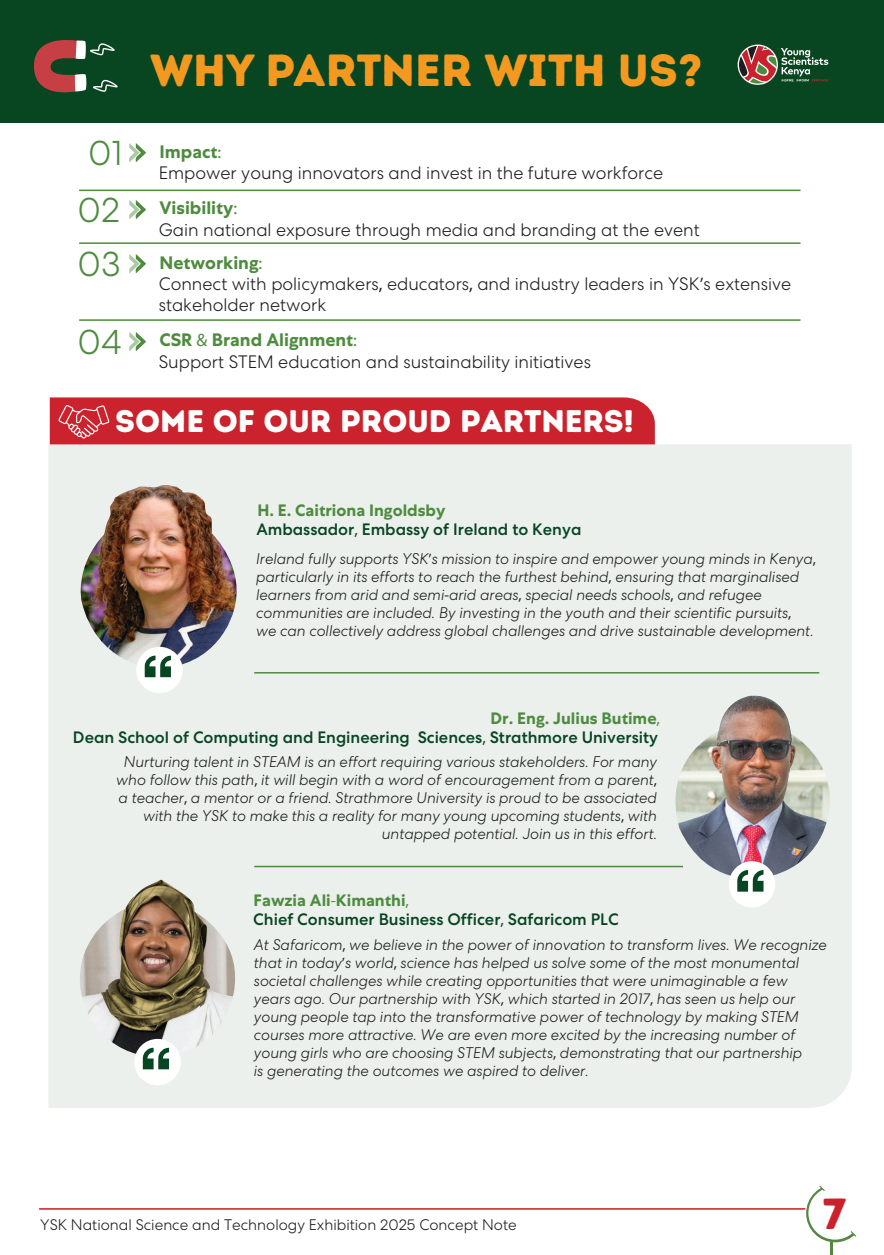
<style>
.page{position:relative;width:884px;height:1255px;background:#fff}
.page>*{position:absolute;margin:0;border:0;box-sizing:border-box;transform-origin:0 0}
.t1{font:45px "Intro Rust Base";color:#f49920}
.t2{font:43.35px "Intro Rust Base";color:#cb212d}
.t3{font:31.2px "Intro Rust Base";color:#fff}
.t4{font:300 18px/21.6px "Centra No 2 TRIAL";color:#201d1e}
.t5{font:700 18px "Centra No 1 TRIAL";color:#4e8b3f}
.t6{font:500 16.5px "Centra No 2 TRIAL";color:#084521}
.t7{font:700 16.5px "Centra No 1 TRIAL";color:#4e8b3f}
.t8{font:300 15.3px "Centra No 2 TRIAL";color:#201d1e}
.t9{font:italic 300 15px/18px "Centra No 2 TRIAL";color:#201d1e}
.s1{font-family:"Centra No 2 TRIAL";font-weight:300;font-size:35.1px}
.s2{font-family:"Myriad Pro";font-weight:400}
.s3{font-family:"Myriad Pro";font-weight:400;font-style:normal}
</style>
<div class="page">
<div style="left:0;top:0;width:883px;height:122px;background:#084521"></div>
<div style="left:48px;top:444px;width:803px;height:664px;background:#ebf0ed"></div>
<img style="left:66px;top:879px;width:175px;height:182px">
<svg style="left:737px;top:44px;width:91px;height:41px"></svg>
<hr style="left:830px;top:1240px;width:3px;height:15px;background:#538742">
<svg style="left:805px;top:1185px;width:51px;height:57px"></svg>
<hr style="left:39px;top:1208px;width:766px;height:1px;background:#cb212d">
<svg style="left:34px;top:40px;width:84px;height:53px"></svg>
<img style="left:656px;top:695px;width:180px;height:192px">
<div style="left:728px;top:861px;width:47px;height:46px;background:#fff;border-radius:50%"></div>
<svg style="left:737px;top:870px;width:26px;height:21px"></svg>
<div style="left:134px;top:1039px;width:47px;height:46px;background:#fff;border-radius:50%"></div>
<svg style="left:143px;top:1047px;width:26px;height:22px"></svg>
<img style="left:74px;top:485px;width:174px;height:183px">
<div style="left:136px;top:647px;width:47px;height:46px;background:#fff;border-radius:50%"></div>
<svg style="left:145px;top:655px;width:26px;height:22px"></svg>
<hr style="left:254px;top:672px;width:565px;height:1px;background:#4e8b3f">
<hr style="left:254px;top:866px;width:428px;height:1px;background:#4e8b3f">
<div style="left:50px;top:397px;width:604px;height:47px;background:#cb232d"></div>
<svg style="left:129px;top:143px;width:17px;height:19px"></svg>
<svg style="left:129px;top:200px;width:17px;height:19px"></svg>
<svg style="left:129px;top:254px;width:17px;height:19px"></svg>
<svg style="left:129px;top:332px;width:17px;height:19px"></svg>
<hr style="left:79px;top:190px;width:721px;height:1px;background:#4e8b3f">
<hr style="left:79px;top:242px;width:721px;height:2px;background:#4e8b3f">
<hr style="left:79px;top:319px;width:721px;height:2px;background:#4e8b3f">
<h1 class="t1" style="left:150px;top:42px;width:553px">WHY PARTNER WITH US?</h1>
<p class="t5" style="left:88px;top:141px;width:134px"><span class="s1">01</span> Impact<span class="s2">:</span></p>
<p class="t4" style="left:159px;top:162px;width:506px">Empower young innovators and invest in the future workforce</p>
<p class="t5" style="left:78px;top:198px;width:161px"><span class="s1">02</span> Visibility<span class="s2">:</span></p>
<p class="t4" style="left:159px;top:219px;width:542px">Gain national exposure through media and branding at the event</p>
<p class="t5" style="left:78px;top:252px;width:186px"><span class="s1">03</span> Networking<span class="s2">:</span></p>
<p class="t4" style="left:159px;top:273px;width:633px">Connect with policymakers<span class="s2">,</span> educators<span class="s2">,</span> and industry leaders in YSK<span class="s2">’</span>s extensive stakeholder network</p>
<p class="t5" style="left:78px;top:330px;width:281px"><span class="s1">04</span> CSR <span class="s2">&amp;</span> Brand Alignment<span class="s2">:</span></p>
<p class="t4" style="left:159px;top:351px;width:433px">Support STEM education and sustainability initiatives</p>
<h3 class="t3" style="left:115px;top:401px;width:520px">SOME OF OUR PROUD PARTNERS!</h3>
<p class="t7" style="left:257px;top:501px;width:190px">H. E. Caitriona Ingoldsby</p>
<p class="t6" style="left:256px;top:519px;width:326px">Ambassador<span class="s2">,</span> Embassy of Ireland to Kenya</p>
<p class="t9" style="left:256px;top:550px;width:561px">Ireland fully supports YSK<span class="s3">’</span>s mission to inspire and empower young minds in Kenya<span class="s3">, </span>particularly in its efforts to reach the furthest behind<span class="s3">,</span> ensuring that marginalised learners from arid and semi<span class="s3">-</span>arid areas<span class="s3">,</span> special needs schools<span class="s3">,</span> and refugee communities are included. By investing in the youth and their scientific pursuits<span class="s3">,<br></span>we can collectively address global challenges and drive sustainable development.</p>
<p class="t7" style="left:490px;top:708px;width:171px">Dr. Eng. Julius Butime<span class="s2">,</span></p>
<p class="t9" style="left:116px;top:752px;width:542px;text-align:right">Nurturing talent in STEAM is an effort requiring various stakeholders. For many who follow this path<span class="s3">,</span> it will begin with a word of encouragement from a parent<span class="s3">, </span>a teacher<span class="s3">,</span> a mentor or a friend. Strathmore University is proud to be associated with the YSK to make this a reality for many young upcoming students<span class="s3">,</span> with untapped potential. Join us in this effort.</p>
<p class="t6" style="left:73px;top:727px;width:586px">Dean School of Computing and Engineering Sciences<span class="s2">,</span> Strathmore University</p>
<p class="t7" style="left:253px;top:890px;width:157px">Fawzia Ali<span class="s2">-</span>Kimanthi<span class="s2">,</span></p>
<p class="t9" style="left:254px;top:936px;width:574px">At Safaricom<span class="s3">,</span> we believe in the power of innovation to transform lives. We recognize that in today<span class="s3">’</span>s world<span class="s3">,</span> science has helped us solve some of the most monumental societal challenges while creating opportunities that were unimaginable a few years ago. Our partnership with YSK<span class="s3">,</span> which started in 2017<span class="s3">,</span> has seen us help our young people tap into the transformative power of technology by making STEM courses more attractive. We are even more excited by the increasing number of young girls who are choosing STEM subjects<span class="s3">,</span> demonstrating that our partnership<br>is generating the outcomes we aspired to deliver.</p>
<p class="t6" style="left:253px;top:909px;width:367px">Chief Consumer Business Officer<span class="s2">,</span> Safaricom PLC</p>
<p class="t8" style="left:40px;top:1216px;width:478px">YSK National Science and Technology Exhibition 2025 Concept Note</p>
<h2 class="t2" style="left:822px;top:1186px;width:25px">7</h2>
</div>
